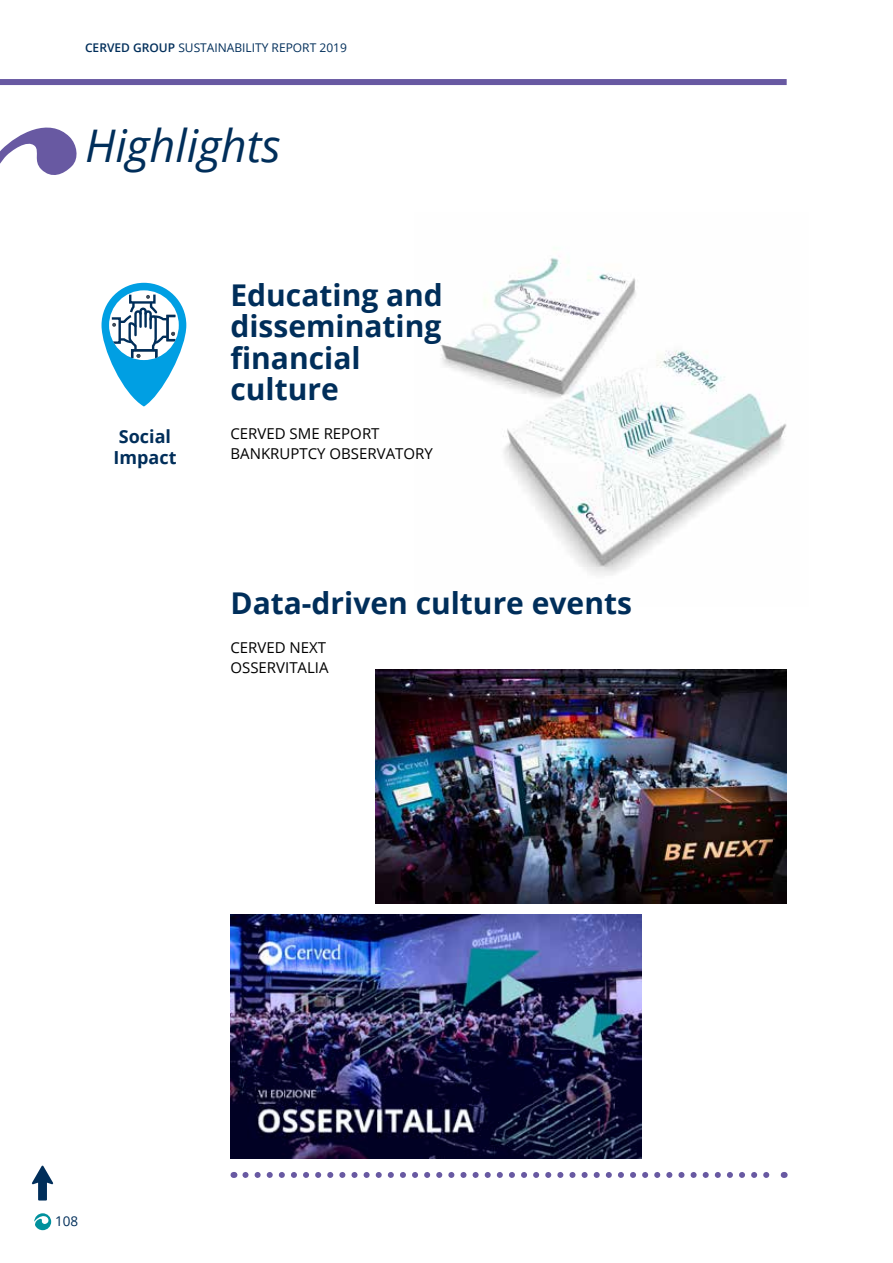
<style>
.page{position:relative;width:893px;height:1263px;background:#fff}
.page>*{position:absolute;margin:0;border:0;box-sizing:border-box;transform-origin:0 0}
.t1{font:italic 45px "Open Sans";color:#002e5a}
.t2{font:700 30px/31.5px "Open Sans";color:#002e5a}
.t3{font:700 18px/21px "Open Sans";color:#002e5a}
.t4{font:15px/19.5px "Open Sans";color:#000}
.t5{font:13.5px "Open Sans";color:#002e5a}
.t6{font:12px "Open Sans";color:#002e5a}
.s1{font-weight:600}
</style>
<div class="page">
<svg style="left:34px;top:1213px;width:17px;height:17px"></svg>
<svg style="left:32px;top:1165px;width:21px;height:35px"></svg>
<img style="left:440px;top:257px;width:347px;height:318px">
<div style="left:0;top:79px;width:787px;height:6px;background:#6859a2"></div>
<svg style="left:102px;top:283px;width:84px;height:123px;fill:#009fe3"></svg>
<svg style="left:109px;top:290px;width:70px;height:70px"></svg>
<svg style="left:112px;top:295px;width:63px;height:63px"></svg>
<svg style="left:245px;top:1172px;width:525px;height:6px"></svg>
<img style="left:376px;top:669px;width:411px;height:235px">
<img style="left:230px;top:914px;width:411px;height:245px">
<svg style="left:0;top:127px;width:77px;height:48px"></svg>
<p class="t6" style="left:85px;top:39px;width:263px"><span class="s1">CERVED GROUP</span> SUSTAINABILITY REPORT 2019</p>
<h1 class="t1" style="left:85px;top:115px;width:197px">Highlights</h1>
<p class="t3" style="left:114px;top:426px;width:64px">Social<br>Impact</p>
<p class="t2" style="left:230px;top:278px;width:214px">Educating and disseminating financial culture</p>
<p class="t4" style="left:230px;top:424px;width:204px">CERVED SME REPORT<br>BANKRUPTCY OBSERVATORY</p>
<p class="t2" style="left:230px;top:587px;width:403px">Data-driven culture events</p>
<p class="t4" style="left:230px;top:637px;width:100px">CERVED NEXT<br>OSSERVITALIA</p>
<p class="t5" style="left:55px;top:1212px;width:25px">108</p>
</div>
